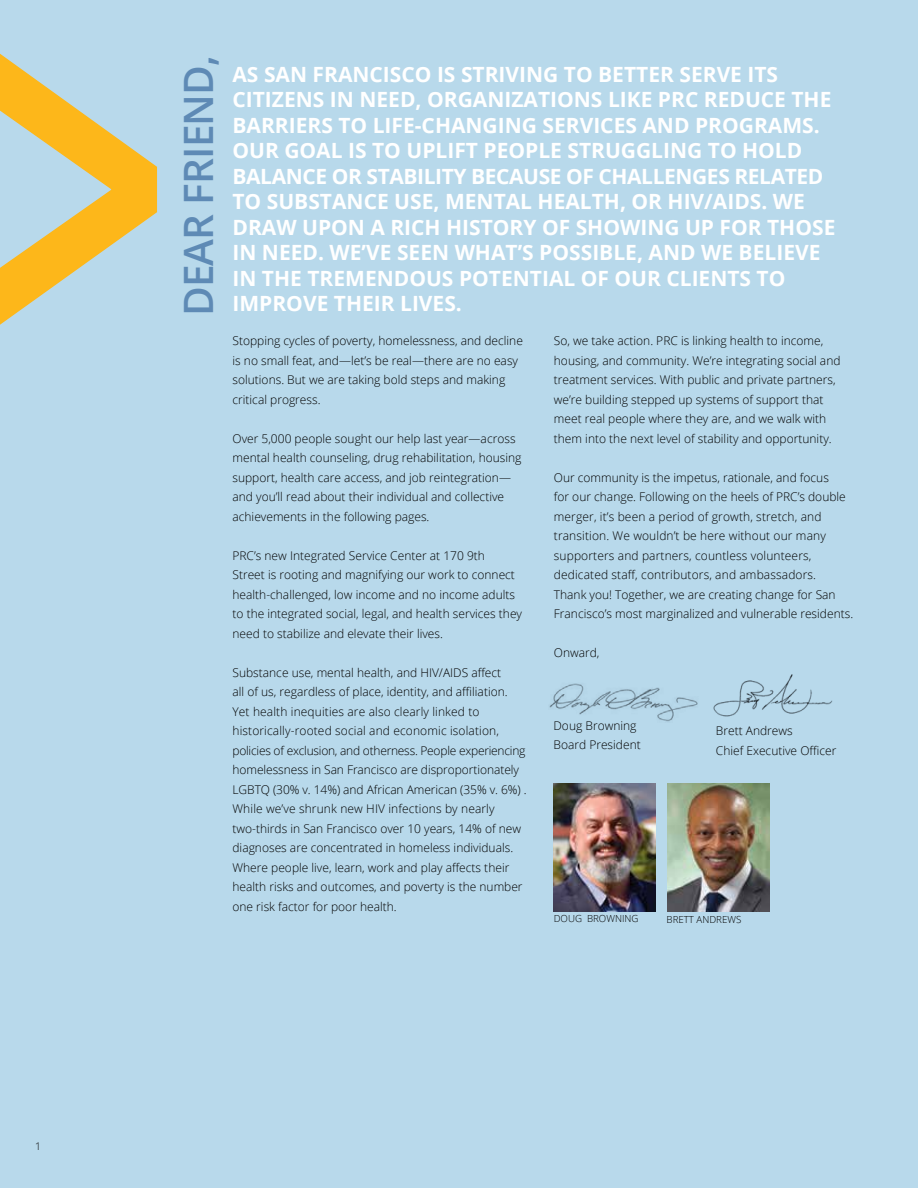
<style>
.page{position:relative;width:918px;height:1188px;background:#b8d9eb}
.page>*{position:absolute;margin:0;border:0;box-sizing:border-box;transform-origin:0 0}
.t1{font:600 40.5px "Open Sans";letter-spacing:-.02em;color:#5e8ab5}
.t2{font:700 21px/25.5px "Open Sans";color:#fff}
.t3{font:300 12px/19.5px "Open Sans";color:#000}
.t4{font:300 10.5px "Open Sans";color:#000}
.t5{font:300 9.75px "Open Sans";color:#000}
</style>
<div class="page">
<img style="left:554px;top:784px;width:102px;height:127px">
<img style="left:668px;top:784px;width:102px;height:127px">
<img style="left:713px;top:675px;width:120px;height:42px">
<img style="left:549px;top:683px;width:149px;height:39px">
<svg style="left:0;top:53px;width:158px;height:272px"></svg>
<p class="t4" style="left:35px;top:1139px;width:7px">1</p>
<h1 class="t1" style="left:171px;top:316px;width:263px;rotate:-90deg">DEAR FRIEND,</h1>
<p class="t2" style="left:232px;top:61px;width:604px">AS SAN FRANCISCO IS STRIVING TO BETTER SERVE ITS CITIZENS IN NEED, ORGANIZATIONS LIKE PRC REDUCE THE BARRIERS TO LIFE-CHANGING SERVICES AND PROGRAMS.<br>OUR GOAL IS TO UPLIFT PEOPLE STRUGGLING TO HOLD BALANCE OR STABILITY BECAUSE OF CHALLENGES RELATED TO SUBSTANCE USE, MENTAL HEALTH, OR HIV/AIDS. WE DRAW UPON A RICH HISTORY OF SHOWING UP FOR THOSE IN NEED. WE’VE SEEN WHAT’S POSSIBLE, AND WE BELIEVE IN THE TREMENDOUS POTENTIAL OF OUR CLIENTS TO IMPROVE THEIR LIVES.</p>
<p class="t3" style="left:232px;top:331px;width:292px">Stopping cycles of poverty, homelessness, and decline is no small feat, and—let’s be real—there are no easy solutions. But we are taking bold steps and making critical progress.</p>
<p class="t3" style="left:232px;top:428px;width:291px">Over 5,000 people sought our help last year—across mental health counseling, drug rehabilitation, housing support, health care access, and job reintegration— and you’ll read about their individual and collective achievements in the following pages.</p>
<p class="t3" style="left:232px;top:545px;width:291px">PRC’s new Integrated Service Center at 170 9th<br>Street is rooting and magnifying our work to connect health-challenged, low income and no income adults to the integrated social, legal, and health services they need to stabilize and elevate their lives.</p>
<p class="t3" style="left:232px;top:662px;width:296px">Substance use, mental health, and HIV/AIDS affect<br>all of us, regardless of place, identity, and affiliation.<br>Yet health inequities are also clearly linked to historically-rooted social and economic isolation, policies of exclusion, and otherness. People experiencing homelessness in San Francisco are disproportionately LGBTQ (30% v. 14%) and African American (35% v. 6%) .<br>While we’ve shrunk new HIV infections by nearly two-thirds in San Francisco over 10 years, 14% of new diagnoses are concentrated in homeless individuals.<br>Where people live, learn, work and play affects their health risks and outcomes, and poverty is the number one risk factor for poor health.</p>
<p class="t3" style="left:554px;top:331px;width:288px">So, we take action. PRC is linking health to income, housing, and community. We’re integrating social and treatment services. With public and private partners, we’re building stepped up systems of support that meet real people where they are, and we walk with them into the next level of stability and opportunity.</p>
<p class="t3" style="left:554px;top:467px;width:301px">Our community is the impetus, rationale, and focus<br>for our change. Following on the heels of PRC’s double merger, it’s been a period of growth, stretch, and transition. We wouldn’t be here without our many supporters and partners, countless volunteers, dedicated staff, contributors, and ambassadors.<br>Thank you! Together, we are creating change for San Francisco’s most marginalized and vulnerable residents.</p>
<p class="t3" style="left:554px;top:643px;width:47px">Onward,</p>
<p class="t3" style="left:554px;top:715px;width:89px">Doug Browning<br>Board President</p>
<p class="t3" style="left:716px;top:721px;width:122px">Brett Andrews<br>Chief Executive Officer</p>
<p class="t5" style="left:554px;top:912px;width:86px">DOUG BROWNING</p>
<p class="t5" style="left:667px;top:913px;width:76px">BRETT ANDREWS</p>
</div>
